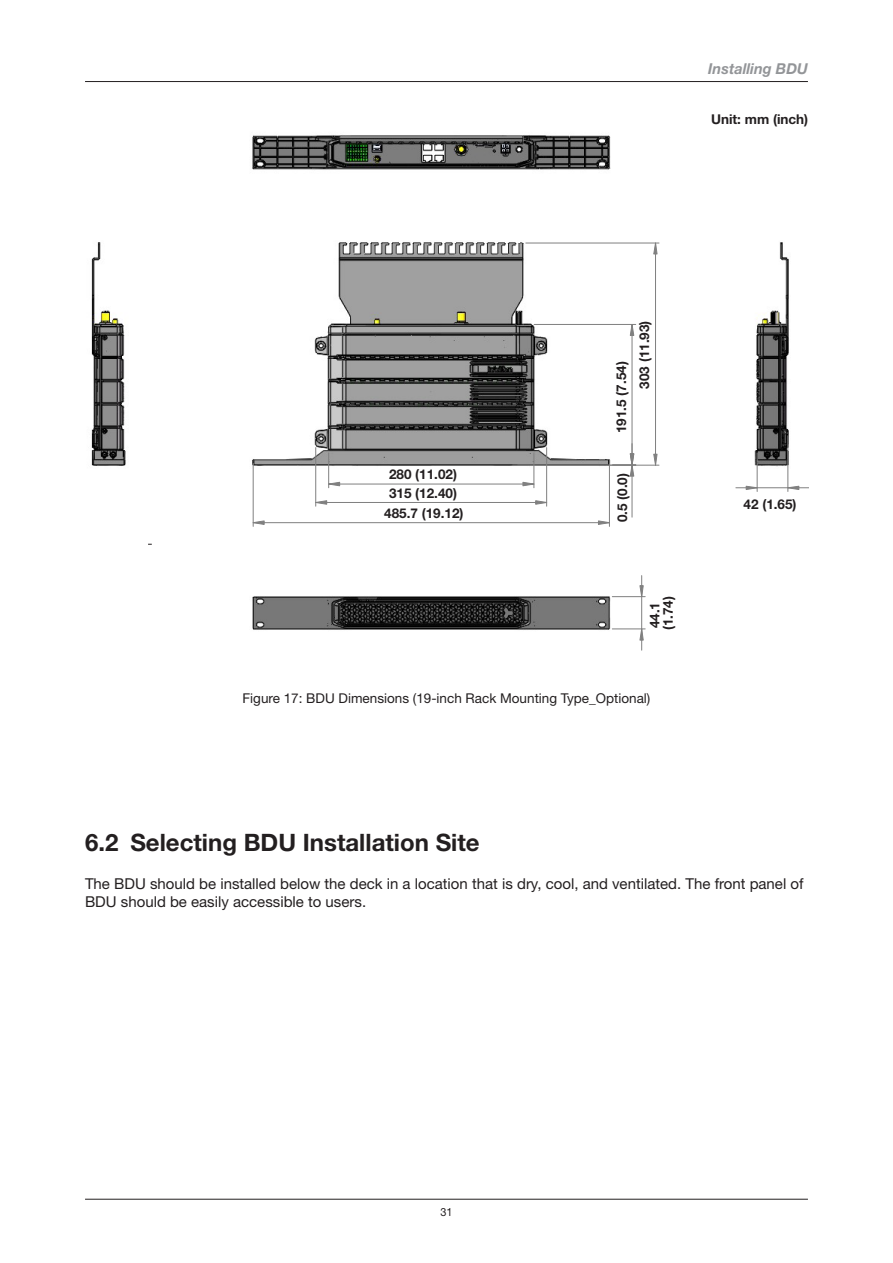
<style>
.page{position:relative;width:893px;height:1263px;background:#fff}
.page>*{position:absolute;margin:0;border:0;box-sizing:border-box;transform-origin:0 0}
.t1{font:700 24px "Helvetica Neue LT Std";color:#231f20}
.t2{font:15px/18px "Helvetica Neue LT Std";color:#231f20}
.t3{font:italic 700 15px "Helvetica Neue LT Std";color:#939598}
.t4{font:700 13.5px/13.5px "Helvetica Neue LT Std";color:#231f20}
.t5{font:13.5px "Helvetica Neue LT Std";color:#231f20}
.t6{font:11.25px "Helvetica Neue LT Std";color:#231f20}
</style>
<div class="page">
<hr style="left:85px;top:81px;width:723px;height:1px;background:#231f20">
<hr style="left:85px;top:1199px;width:723px;height:1px;background:#231f20">
<img style="left:91px;top:135px;width:698px;height:516px">
<hr style="left:253px;top:463px;width:1px;height:63px;background:#808080">
<hr style="left:609px;top:463px;width:1px;height:63px;background:#808080">
<hr style="left:253px;top:522px;width:356px;height:1px;background:#808080">
<hr style="left:328px;top:453px;width:1px;height:35px;background:#808080">
<hr style="left:533px;top:453px;width:1px;height:35px;background:#808080">
<hr style="left:329px;top:484px;width:205px;height:1px;background:#808080">
<hr style="left:632px;top:465px;width:1px;height:52px;background:#808080">
<hr style="left:315px;top:448px;width:1px;height:58px;background:#808080">
<hr style="left:546px;top:448px;width:1px;height:58px;background:#808080">
<hr style="left:316px;top:502px;width:231px;height:1px;background:#808080">
<hr style="left:534px;top:324px;width:102px;height:1px;background:#808080">
<hr style="left:632px;top:324px;width:1px;height:141px;background:#808080">
<hr style="left:526px;top:243px;width:133px;height:1px;background:#808080">
<hr style="left:513px;top:465px;width:146px;height:1px;background:#808080">
<hr style="left:655px;top:243px;width:1px;height:222px;background:#808080">
<svg style="left:252px;top:520px;width:13px;height:5px"></svg>
<svg style="left:598px;top:520px;width:11px;height:5px"></svg>
<svg style="left:328px;top:481px;width:13px;height:6px"></svg>
<svg style="left:522px;top:481px;width:13px;height:6px"></svg>
<svg style="left:315px;top:500px;width:13px;height:5px"></svg>
<svg style="left:535px;top:500px;width:13px;height:5px"></svg>
<svg style="left:629px;top:323px;width:6px;height:13px"></svg>
<svg style="left:612px;top:444px;width:24px;height:33px"></svg>
<svg style="left:653px;top:242px;width:5px;height:13px"></svg>
<svg style="left:653px;top:453px;width:5px;height:13px"></svg>
<hr style="left:787px;top:436px;width:1px;height:55px;background:#808080">
<hr style="left:757px;top:453px;width:1px;height:38px;background:#808080">
<hr style="left:757px;top:487px;width:31px;height:1px;background:#808080">
<svg style="left:787px;top:485px;width:21px;height:5px"></svg>
<svg style="left:736px;top:485px;width:22px;height:5px"></svg>
<hr style="left:612px;top:596px;width:33px;height:1px;background:#808080">
<hr style="left:612px;top:628px;width:33px;height:1px;background:#808080">
<hr style="left:641px;top:597px;width:1px;height:32px;background:#808080">
<svg style="left:639px;top:576px;width:5px;height:22px"></svg>
<svg style="left:639px;top:628px;width:5px;height:22px"></svg>
<p class="t3" style="left:708px;top:60px;width:101px">Installing BDU</p>
<p class="t4" style="left:711px;top:113px;width:99px">Unit: mm (inch)</p>
<p class="t4" style="left:389px;top:465px;width:70px;line-height:18.8px">280 (11.02)<br>315 (12.40)</p>
<p class="t4" style="left:384px;top:506px;width:81px">485.7 (19.12)</p>
<p class="t4" style="left:614px;top:433px;width:73px;rotate:-90deg">191.5 (7.54)</p>
<p class="t4" style="left:637px;top:389px;width:70px;rotate:-90deg">303 (11.93)</p>
<p class="t4" style="left:615px;top:522px;width:51px;rotate:-90deg">0.5 (0.0)</p>
<p class="t4" style="left:647px;top:630px;width:36px;rotate:-90deg">44.1 (1.74)</p>
<p class="t5" style="left:243px;top:690px;width:409px">Figure 17: BDU Dimensions (19-inch Rack Mounting Type_Optional)</p>
<p class="t4" style="left:744px;top:497px;width:55px">42 (1.65)</p>
<h1 class="t1" style="left:85px;top:827px;width:396px">6.2 Selecting BDU Installation Site</h1>
<p class="t2" style="left:85px;top:875px;width:720px">The BDU should be installed below the deck in a location that is dry, cool, and ventilated. The front panel of<br>BDU should be easily accessible to users.</p>
<p class="t6" style="left:440px;top:1205px;width:14px">31</p>
</div>
